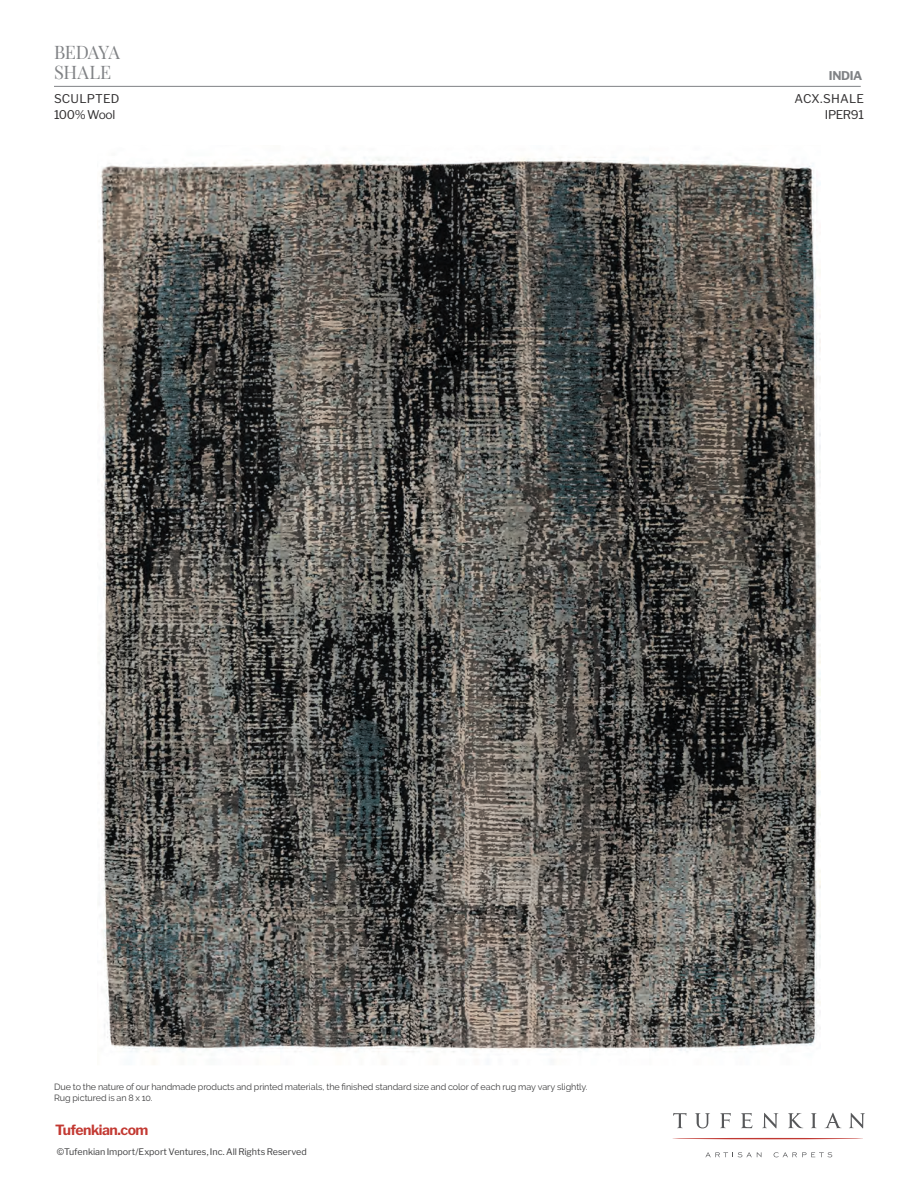
<style>
.page{position:relative;width:918px;height:1188px;background:#fff}
.page>*{position:absolute;margin:0;border:0;box-sizing:border-box;transform-origin:0 0}
.t1{font:18.3px "Playfair Display";letter-spacing:-.03em;color:#808285}
.t2{font:700 13.95px "Libre Franklin";letter-spacing:-.04em;color:#c33932}
.DESIGN{font:12px "Libre Franklin";letter-spacing:.015em;color:#312f30}
.Origin{font:12px "Libre Franklin";letter-spacing:-.035em;color:#312f30}
.QUALITY{font:700 12px "Libre Franklin";letter-spacing:-.025em;color:#808285}
.t3{font:9px/11.2px "Raleway";letter-spacing:-.005em;color:#3e3e3f}
.t4{font:9px "Libre Franklin";letter-spacing:-.005em;color:#3e3e3f}
</style>
<div class="page">
<svg style="left:673px;top:1138px;width:190px;height:1px"></svg>
<svg style="left:825px;top:1113px;width:16px;height:15px"></svg>
<svg style="left:811px;top:1113px;width:6px;height:15px"></svg>
<svg style="left:695px;top:1113px;width:15px;height:15px"></svg>
<svg style="left:762px;top:1113px;width:16px;height:15px"></svg>
<svg style="left:849px;top:1113px;width:16px;height:15px"></svg>
<svg style="left:741px;top:1113px;width:11px;height:15px"></svg>
<svg style="left:720px;top:1113px;width:11px;height:15px"></svg>
<svg style="left:673px;top:1113px;width:14px;height:15px"></svg>
<svg style="left:788px;top:1113px;width:15px;height:15px"></svg>
<svg style="left:705px;top:1152px;width:56px;height:5px"></svg>
<svg style="left:774px;top:1152px;width:58px;height:5px"></svg>
<img style="left:98px;top:157px;width:722px;height:908px">
<hr style="left:54px;top:86px;width:807px;height:1px;background:#808285">
<p class="t1" style="left:54px;top:41px;width:67px">BEDAYA</p>
<p class="t1" style="left:54px;top:61px;width:58px">SHALE</p>
<p class="QUALITY" style="left:829px;top:69px;width:35px">INDIA</p>
<p class="Origin" style="left:54px;top:108px;width:63px">100% Wool</p>
<p class="DESIGN" style="left:54px;top:92px;width:67px">SCULPTED</p>
<p class="DESIGN" style="left:794px;top:92px;width:71px">ACX.SHALE</p>
<p class="Origin" style="left:825px;top:108px;width:41px">IPER91</p>
<p class="t3" style="left:54px;top:1081px;width:535px">Due to the nature of our handmade products and printed materials, the finished standard size and color of each rug may vary slightly.<br>Rug pictured is an 8 x 10.</p>
<h2 class="t2" style="left:55px;top:1121px;width:95px">Tufenkian.com</h2>
<p class="t4" style="left:57px;top:1146px;width:251px">©Tufenkian Import/Export Ventures, Inc. All Rights Reserved</p>
</div>
